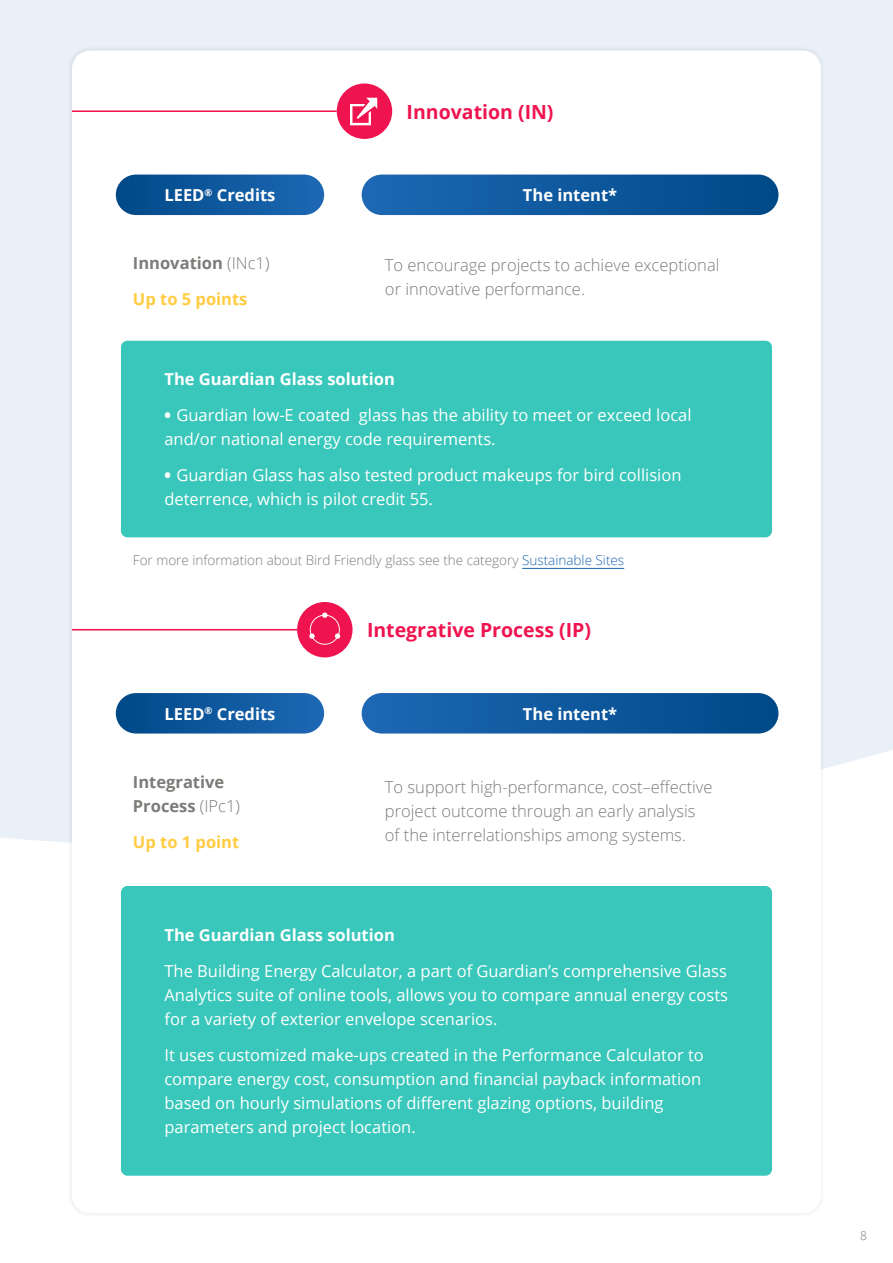
<style>
.page{position:relative;width:893px;height:1263px;background:#fff}
.page>*{position:absolute;margin:0;border:0;box-sizing:border-box;transform-origin:0 0}
.t1{font:700 19.5px "Open Sans";color:#ef144f}
.t2{font:16.5px/24px "Open Sans";color:#fff}
.t3{font:300 16.5px/24px "Open Sans";color:#7b7c78}
.t4{font:700 16.5px "Open Sans";color:#fff}
.t5{font:700 16.5px/36px "Open Sans";color:#ffcc42}
.t6{font:700 16.5px/24px "Open Sans";color:#7b7c78}
.t7{font:300 13.5px "Open Sans";color:#7b7c78}
.t8{font:300 12px "Open Sans";color:#7b7c78}
.s1{color:#7b7c78}
.s2{font-weight:300;color:#7b7c78}
.s3{font-weight:800}
.s4{color:#1e68b5}
.s5{font-weight:300}
</style>
<div class="page">
<div style="left:0;top:0;width:893px;height:661px;background:#eaf0f7"></div>
<svg style="left:0;top:661px;width:893px;height:181px;fill:#eaf0f7"></svg>
<div style="left:67px;top:46px;width:759px;height:1172px;background:#000;opacity:.1"></div>
<div style="left:72px;top:51px;width:749px;height:1162px;background:#fff;border-radius:18px"></div>
<div style="left:116px;top:175px;width:208px;height:40px;background:linear-gradient(to right,#004987,#1e68b4);border-radius:20px"></div>
<div style="left:116px;top:693px;width:208px;height:40px;background:linear-gradient(to right,#004987,#1e68b4);border-radius:20px"></div>
<div style="left:362px;top:175px;width:416px;height:40px;background:linear-gradient(to right,#1e68b5,#004987);border-radius:20px"></div>
<div style="left:362px;top:693px;width:416px;height:40px;background:linear-gradient(to right,#1e68b5,#004987);border-radius:20px"></div>
<div style="left:121px;top:341px;width:651px;height:196px;background:#38c7ba;border-radius:7px"></div>
<div style="left:121px;top:886px;width:651px;height:290px;background:#38c7ba;border-radius:7px"></div>
<hr style="left:522px;top:568px;width:102px;height:1px;background:#1e68b5">
<div style="left:337px;top:83px;width:55px;height:56px;background:#ef144f;border-radius:50%"></div>
<svg style="left:350px;top:98px;width:27px;height:27px"></svg>
<div style="left:297px;top:602px;width:56px;height:55px;background:#ef144f;border-radius:50%"></div>
<svg style="left:309px;top:612px;width:31px;height:33px"></svg>
<hr style="left:72px;top:110px;width:265px;height:2px;background:#ef144f">
<hr style="left:72px;top:629px;width:225px;height:1px;background:#ef144f">
<p class="t4" style="left:165px;top:183px;width:112px">LEED<sup>®</sup> Credits</p>
<p class="t5" style="left:133px;top:245px;width:138px"><span class="s1">Innovation</span> <span class="s2">(INc1)<br></span>Up to 5 points</p>
<p class="t1" style="left:407px;top:98px;width:148px">Innovation (IN)</p>
<p class="t4" style="left:523px;top:183px;width:96px">The intent*</p>
<p class="t3" style="left:385px;top:253px;width:336px">To encourage projects to achieve exceptional or innovative performance.</p>
<p class="t4" style="left:164px;top:368px;width:232px">The Guardian Glass solution</p>
<p class="t2" style="left:164px;top:403px;width:529px"><span class="s3">•</span> Guardian low-E coated glass has the ability to meet or exceed local and/or national energy code requirements.</p>
<p class="t2" style="left:164px;top:463px;width:519px"><span class="s3">•</span> Guardian Glass has also tested product makeups for bird collision deterrence, which is pilot credit 55.</p>
<p class="t7" style="left:133px;top:551px;width:493px">For more information about Bird Friendly glass see the category <span class="s4">Sustainable Sites</span></p>
<p class="t4" style="left:165px;top:702px;width:112px">LEED<sup>®</sup> Credits</p>
<p class="t6" style="left:133px;top:769px;width:109px">Integrative<br>Process <span class="s5">(IPc1)</span></p>
<p class="t5" style="left:133px;top:823px;width:108px">Up to 1 point</p>
<p class="t1" style="left:367px;top:616px;width:226px">Integrative Process (IP)</p>
<p class="t4" style="left:523px;top:702px;width:96px">The intent*</p>
<p class="t3" style="left:385px;top:774px;width:329px">To support high-performance, cost–effective project outcome through an early analysis of the interrelationships among systems.</p>
<p class="t4" style="left:164px;top:924px;width:232px">The Guardian Glass solution</p>
<p class="t2" style="left:164px;top:959px;width:565px;text-align:justify">The Building Energy Calculator, a part of Guardian’s comprehensive Glass Analytics suite of online tools, allows you to compare annual energy costs for a variety of exterior envelope scenarios.</p>
<p class="t2" style="left:164px;top:1043px;width:541px">It uses customized make-ups created in the Performance Calculator to compare energy cost, consumption and financial payback information based on hourly simulations of different glazing options, building parameters and project location.</p>
<p class="t8" style="left:860px;top:1227px;width:8px">8</p>
</div>
